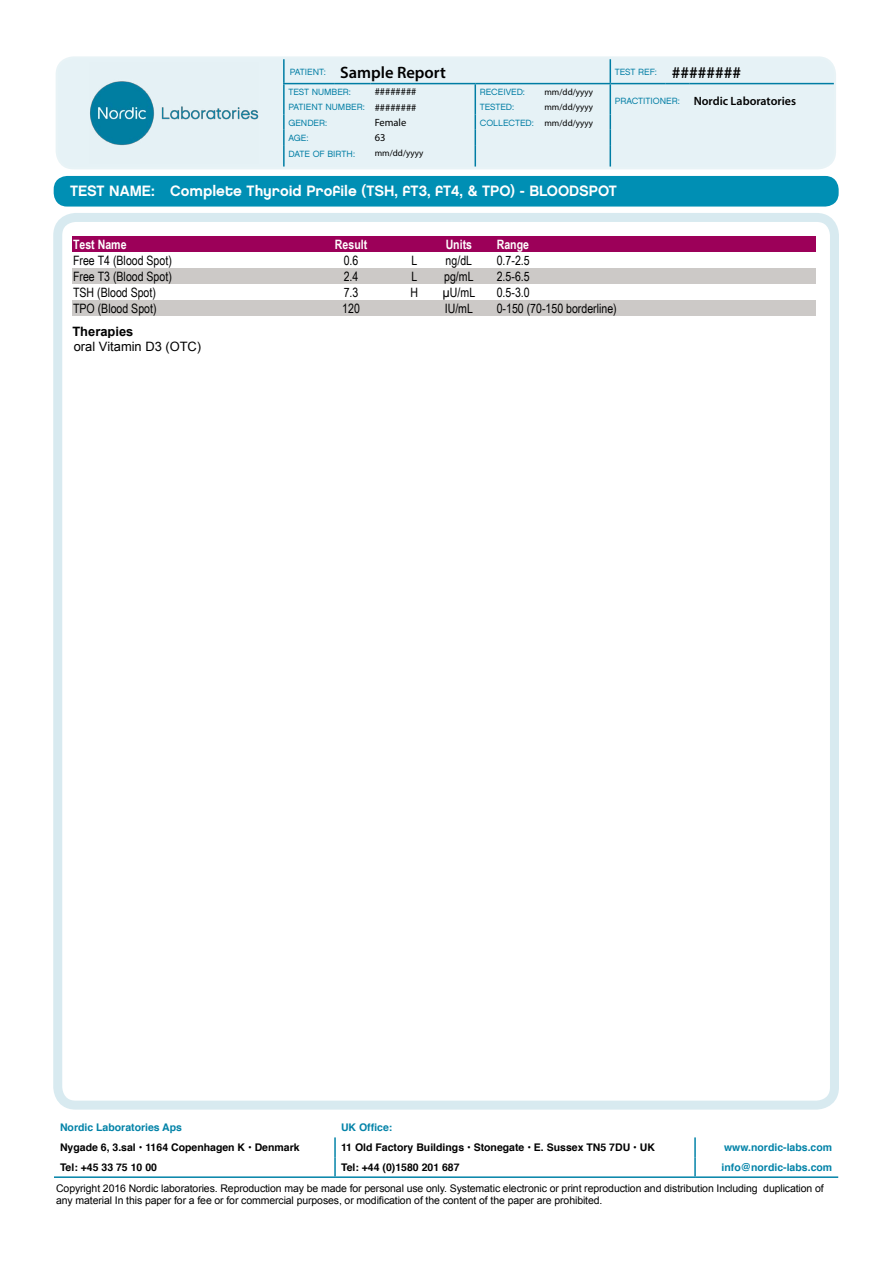
<style>
.page{position:relative;width:893px;height:1263px;background:#fff}
.page>*{position:absolute;margin:0;border:0;box-sizing:border-box;transform-origin:0 0}
.t1{font:600 16.5px "Myriad Pro";color:#000}
.t2{font:15px "Chalet New York Nineteen Eighty";color:#fff}
.t3{font:12.9px "Arial Narrow";color:#000}
.t4{font:700 12.9px "Arial Narrow";color:#fff}
.t5{font:12.9px "Arial";color:#000}
.t6{font:700 12.9px "Arial";color:#000}
.t7{font:600 12px "Myriad Pro";color:#000}
.t8{font:10.5px/12.6px "Arial";letter-spacing:-.01em;color:#000}
.t9{font:700 10.5px "Helvetica";color:#000}
.t10{font:700 10.5px "Helvetica";color:#0383a8}
.t11{font:10.5px "Myriad Pro";color:#000}
.t12{font:9px "Chalet London Nineteen Sixty";color:#007da4}
.t13{font:9px "Myriad Pro";letter-spacing:.01em;color:#000}
.s1{font-family:"Myriad Pro";font-weight:600;font-size:16.5px;color:#000}
.s2{font-family:"Chalet London Nineteen Sixty";font-weight:400;font-size:9px;color:#007da4}
.s3{font-family:"Myriad Pro";font-size:10.5px;color:#000}
.s4{font-family:"Myriad Pro";color:#000}
</style>
<div class="page">
<div style="left:72px;top:236px;width:223px;height:17px;background:#9c0059"></div>
<div style="left:295px;top:236px;width:112px;height:17px;background:#9c0059"></div>
<div style="left:407px;top:236px;width:15px;height:17px;background:#9c0059"></div>
<div style="left:422px;top:236px;width:74px;height:17px;background:#9c0059"></div>
<div style="left:496px;top:236px;width:320px;height:17px;background:#9c0059"></div>
<div style="left:72px;top:268px;width:223px;height:16px;background:#ccc9c7"></div>
<div style="left:295px;top:268px;width:112px;height:16px;background:#ccc9c7"></div>
<div style="left:407px;top:268px;width:15px;height:16px;background:#ccc9c7"></div>
<div style="left:422px;top:268px;width:74px;height:16px;background:#ccc9c7"></div>
<div style="left:496px;top:268px;width:320px;height:16px;background:#ccc9c7"></div>
<div style="left:72px;top:300px;width:223px;height:16px;background:#ccc9c7"></div>
<div style="left:295px;top:300px;width:112px;height:16px;background:#ccc9c7"></div>
<div style="left:407px;top:300px;width:15px;height:16px;background:#ccc9c7"></div>
<div style="left:422px;top:300px;width:74px;height:16px;background:#ccc9c7"></div>
<div style="left:496px;top:300px;width:320px;height:16px;background:#ccc9c7"></div>
<div style="left:53px;top:213px;width:786px;height:896px;border:9px solid #d8eaf0;border-radius:18px"></div>
<hr style="left:54px;top:1176px;width:281px;height:2px;background:#0383a8">
<hr style="left:695px;top:1176px;width:143px;height:2px;background:#0383a8">
<hr style="left:334px;top:1137px;width:2px;height:20px;background:#0383a8">
<hr style="left:694px;top:1137px;width:2px;height:20px;background:#0383a8">
<svg style="left:334px;top:1157px;width:2px;height:19px"></svg>
<svg style="left:694px;top:1157px;width:2px;height:19px"></svg>
<hr style="left:335px;top:1176px;width:360px;height:2px;background:#0383a8">
<div style="left:54px;top:176px;width:785px;height:31px;background:#008fb4;border-radius:14px"></div>
<div style="left:56px;top:56px;width:780px;height:113px;background:#e6f2f6;border-radius:18px"></div>
<svg style="left:283px;top:84px;width:2px;height:61px"></svg>
<hr style="left:283px;top:145px;width:2px;height:22px;background:#007da4">
<svg style="left:475px;top:84px;width:1px;height:83px"></svg>
<hr style="left:283px;top:59px;width:2px;height:24px;background:#007da4">
<hr style="left:283px;top:83px;width:51px;height:1px;background:#007da4">
<hr style="left:334px;top:83px;width:36px;height:1px;background:#007da4">
<hr style="left:370px;top:83px;width:105px;height:1px;background:#007da4">
<hr style="left:475px;top:83px;width:65px;height:1px;background:#007da4">
<hr style="left:540px;top:83px;width:70px;height:1px;background:#007da4">
<svg style="left:666px;top:83px;width:23px;height:1px"></svg>
<hr style="left:689px;top:83px;width:145px;height:1px;background:#007da4">
<hr style="left:610px;top:83px;width:56px;height:1px;background:#007da4">
<svg style="left:610px;top:59px;width:1px;height:108px"></svg>
<img style="left:90px;top:81px;width:168px;height:65px">
<div style="left:53px;top:54px;width:785px;height:118px;border:4px solid #fff;border-radius:18px"></div>
<h1 class="t1" style="left:290px;top:62px;width:158px"><sup>PATIENT:</sup> Sample Report</h1>
<p class="t12" style="left:615px;top:66px;width:128px">TEST REF: <span class="s1">########</span></p>
<p class="t12" style="left:288px;top:86px;width:64px">TEST NUMBER:</p>
<p class="t11" style="left:375px;top:85px;width:43px">########</p>
<p class="t12" style="left:480px;top:86px;width:47px">RECEIVED:</p>
<p class="t13" style="left:544px;top:86px;width:50px">mm/dd/yyyy</p>
<p class="t7" style="left:615px;top:93px;width:183px"><span class="s2">PRACTITIONER:</span> Nordic Laboratories</p>
<p class="t12" style="left:288px;top:102px;width:130px">PATIENT NUMBER: <span class="s3">########</span></p>
<p class="t12" style="left:480px;top:102px;width:36px">TESTED:</p>
<p class="t13" style="left:544px;top:101px;width:50px">mm/dd/yyyy</p>
<p class="t12" style="left:288px;top:117px;width:40px">GENDER:</p>
<p class="t11" style="left:375px;top:116px;width:33px">Female</p>
<p class="t12" style="left:480px;top:117px;width:115px">COLLECTED: <span class="s4">mm/dd/yyyy</span></p>
<p class="t12" style="left:288px;top:132px;width:22px">AGE:</p>
<p class="t11" style="left:375px;top:131px;width:12px">63</p>
<p class="t12" style="left:288px;top:148px;width:68px">DATE OF BIRTH:</p>
<p class="t13" style="left:375px;top:148px;width:50px">mm/dd/yyyy</p>
<h2 class="t2" style="left:70px;top:182px;width:548px">TEST NAME: Complete Thyroid Profile (TSH, fT3, fT4, &amp; TPO) - BLOODSPOT</h2>
<p class="t4" style="left:73px;top:235px;width:55px">Test Name</p>
<p class="t4" style="left:335px;top:235px;width:34px">Result</p>
<p class="t4" style="left:446px;top:235px;width:28px">Units</p>
<p class="t4" style="left:497px;top:235px;width:34px">Range</p>
<p class="t3" style="left:73px;top:251px;width:100px">Free T4 (Blood Spot)</p>
<p class="t3" style="left:344px;top:251px;width:16px">0.6</p>
<p class="t3" style="left:411px;top:251px;width:7px">L</p>
<p class="t3" style="left:446px;top:251px;width:28px">ng/dL</p>
<p class="t3" style="left:497px;top:251px;width:34px">0.7-2.5</p>
<p class="t3" style="left:73px;top:267px;width:100px">Free T3 (Blood Spot)</p>
<p class="t3" style="left:344px;top:267px;width:16px">2.4</p>
<p class="t3" style="left:411px;top:267px;width:7px">L</p>
<p class="t3" style="left:444px;top:267px;width:31px">pg/mL</p>
<p class="t3" style="left:497px;top:267px;width:34px">2.5-6.5</p>
<p class="t3" style="left:73px;top:283px;width:84px">TSH (Blood Spot)</p>
<p class="t3" style="left:344px;top:283px;width:16px">7.3</p>
<p class="t3" style="left:410px;top:283px;width:9px">H</p>
<p class="t3" style="left:443px;top:283px;width:34px">µU/mL</p>
<p class="t3" style="left:497px;top:283px;width:34px">0.5-3.0</p>
<p class="t3" style="left:73px;top:299px;width:85px">TPO (Blood Spot)</p>
<p class="t3" style="left:342px;top:299px;width:19px">120</p>
<p class="t3" style="left:445px;top:299px;width:30px">IU/mL</p>
<p class="t3" style="left:497px;top:299px;width:121px">0-150 (70-150 borderline)</p>
<p class="t6" style="left:72px;top:322px;width:62px">Therapies</p>
<p class="t5" style="left:74px;top:338px;width:129px">oral Vitamin D3 (OTC)</p>
<p class="t10" style="left:60px;top:1119px;width:124px">Nordic Laboratories Aps</p>
<p class="t10" style="left:341px;top:1119px;width:53px">UK Office:</p>
<p class="t9" style="left:60px;top:1139px;width:241px">Nygade 6, 3.sal • 1164 Copenhagen K • Denmark</p>
<p class="t9" style="left:341px;top:1139px;width:315px">11 Old Factory Buildings • Stonegate • E. Sussex TN5 7DU • UK</p>
<p class="t10" style="left:724px;top:1139px;width:110px">www.nordic-labs.com</p>
<p class="t9" style="left:60px;top:1159px;width:99px">Tel: +45 33 75 10 00</p>
<p class="t9" style="left:341px;top:1159px;width:120px">Tel: +44 (0)1580 201 687</p>
<p class="t10" style="left:722px;top:1159px;width:112px">info@nordic-labs.com</p>
<p class="t8" style="left:56px;top:1182px;width:769px">Copyright 2016 Nordic laboratories. Reproduction may be made for personal use only. Systematic electronic or print reproduction and distribution Including duplication of any material In this paper for a fee or for commercial purposes, or modification of the content of the paper are prohibited.</p>
</div>
